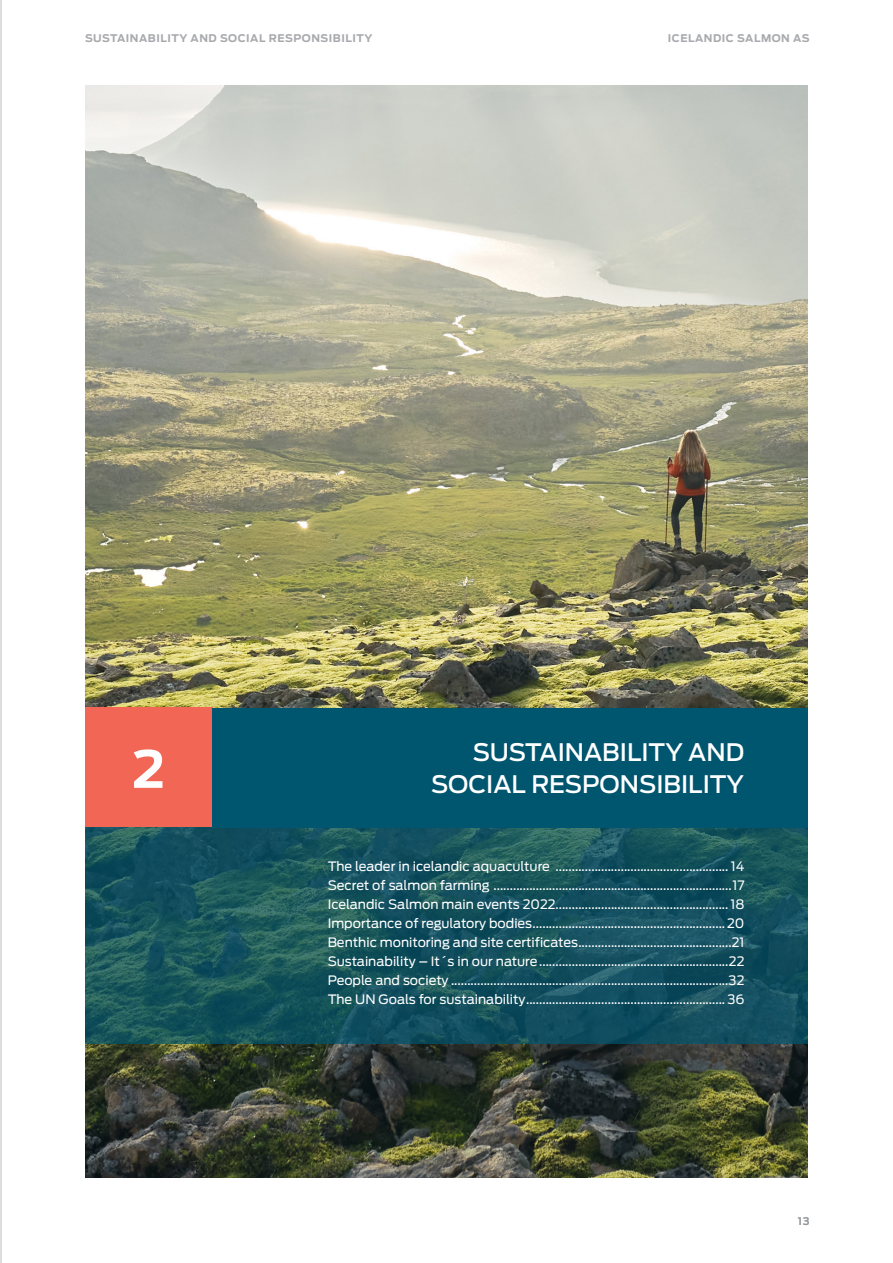
<style>
.page{position:relative;width:893px;height:1263px;background:#fff}
.page>*{position:absolute;margin:0;border:0;box-sizing:border-box;transform-origin:0 0}
.t1{font:700 51px "Ford Antenna";color:#fff}
.t2{font:500 24px/31.5px "Ford Antenna";color:#fff;text-align:right}
.t3{font:12.9px/19px "Ford Antenna";color:#fff;text-align:justify}
.t4{font:700 10.5px "Ford Antenna";letter-spacing:.05em;color:#a8a9ad}
.t5{font:700 10.5px "Ford Antenna";color:#939598}
</style>
<div class="page">
<hr style="left:0;top:0;width:2px;height:1263px;background:#dcdddf">
<img style="left:85px;top:85px;width:723px;height:1093px">
<svg style="left:85px;top:827px;width:723px;height:216px;background:#17535d"></svg>
<div style="left:85px;top:708px;width:128px;height:119px;background:#f26656"></div>
<div style="left:213px;top:708px;width:595px;height:119px;background:#00556f"></div>
<p class="t4" style="left:85px;top:29px;width:289px">SUSTAINABILITY AND SOCIAL RESPONSIBILITY</p>
<p class="t4" style="left:668px;top:29px;width:143px">ICELANDIC SALMON AS</p>
<h1 class="t1" style="left:132px;top:723px;width:34px">2</h1>
<h2 class="t2" style="left:431px;top:734px;width:314px">SUSTAINABILITY AND<br>SOCIAL RESPONSIBILITY</h2>
<p class="t3" style="left:328px;top:855px;width:418px">The leader in icelandic aquaculture ..................................................... 14<br>Secret of salmon farming .........................................................................17<br>Icelandic Salmon main events 2022.....................................................18<br>Importance of regulatory bodies...........................................................20<br>Benthic monitoring and site certificates...............................................21<br>Sustainability – It´s in our nature..........................................................22<br>People and society .....................................................................................32<br>The UN Goals for sustainability............................................................. 36</p>
<p class="t5" style="left:798px;top:1211px;width:13px">13</p>
</div>
